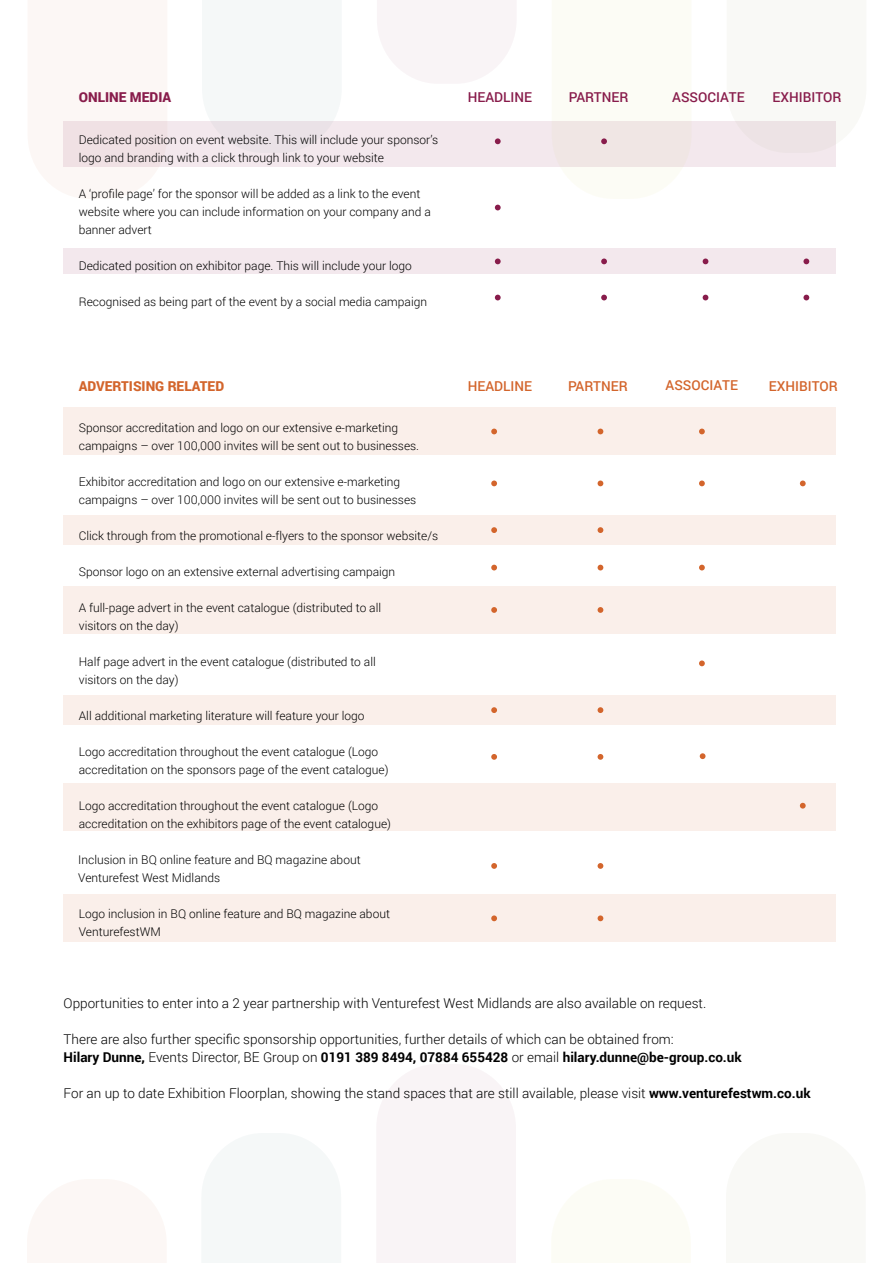
<style>
.page{position:relative;width:893px;height:1263px;background:#fff}
.page>*{position:absolute;margin:0;border:0;box-sizing:border-box;transform-origin:0 0}
.t1{font:500 13.65px "Roboto";color:#881c4b}
.t2{font:500 13.65px "Roboto";color:#d3652c}
.t3{font:900 13.65px "Roboto";color:#d3652c}
.t4{font:900 13.65px "Roboto";color:#881c4b}
.t5{font:300 13.5px/18px "Roboto";color:#000}
.t6{font:300 12px/18px "Roboto";color:#000}
.s1{font-weight:700}
</style>
<div class="page">
<svg style="left:377px;top:0;width:139px;height:83px"></svg>
<svg style="left:63px;top:121px;width:104px;height:46px"></svg>
<div style="left:377px;top:1064px;width:139px;height:199px;background:#f9f4f6"></div>
<div style="left:64px;top:121px;width:772px;height:45px;background:#f3e8ed"></div>
<div style="left:64px;top:248px;width:772px;height:26px;background:#f3e8ed"></div>
<div style="left:64px;top:408px;width:772px;height:47px;background:#faefea"></div>
<div style="left:64px;top:586px;width:772px;height:48px;background:#faefea"></div>
<div style="left:64px;top:784px;width:772px;height:47px;background:#faefea"></div>
<div style="left:64px;top:894px;width:772px;height:48px;background:#faefea"></div>
<div style="left:64px;top:515px;width:772px;height:30px;background:#faefea"></div>
<div style="left:64px;top:695px;width:772px;height:30px;background:#faefea"></div>
<svg style="left:495px;top:138px;width:6px;height:6px"></svg>
<svg style="left:495px;top:205px;width:6px;height:5px"></svg>
<svg style="left:495px;top:258px;width:6px;height:6px"></svg>
<svg style="left:495px;top:295px;width:6px;height:5px"></svg>
<div style="left:552px;top:138px;width:140px;height:29px;background:#f0e6e4"></div>
<svg style="left:601px;top:258px;width:6px;height:6px"></svg>
<svg style="left:601px;top:295px;width:6px;height:5px"></svg>
<svg style="left:703px;top:258px;width:5px;height:6px"></svg>
<svg style="left:703px;top:295px;width:5px;height:5px"></svg>
<svg style="left:803px;top:258px;width:6px;height:6px"></svg>
<svg style="left:803px;top:295px;width:6px;height:5px"></svg>
<svg style="left:491px;top:429px;width:6px;height:5px"></svg>
<svg style="left:491px;top:480px;width:6px;height:6px"></svg>
<svg style="left:491px;top:527px;width:6px;height:6px"></svg>
<svg style="left:491px;top:565px;width:6px;height:5px"></svg>
<svg style="left:491px;top:607px;width:6px;height:6px"></svg>
<svg style="left:491px;top:707px;width:6px;height:6px"></svg>
<svg style="left:491px;top:754px;width:6px;height:6px"></svg>
<svg style="left:491px;top:863px;width:6px;height:6px"></svg>
<svg style="left:491px;top:915px;width:6px;height:6px"></svg>
<svg style="left:598px;top:429px;width:5px;height:5px"></svg>
<svg style="left:598px;top:480px;width:5px;height:6px"></svg>
<svg style="left:598px;top:527px;width:5px;height:6px"></svg>
<svg style="left:598px;top:565px;width:5px;height:5px"></svg>
<svg style="left:598px;top:607px;width:5px;height:6px"></svg>
<svg style="left:598px;top:707px;width:5px;height:6px"></svg>
<svg style="left:598px;top:754px;width:5px;height:6px"></svg>
<svg style="left:700px;top:753px;width:5px;height:6px"></svg>
<svg style="left:598px;top:863px;width:5px;height:6px"></svg>
<svg style="left:598px;top:915px;width:5px;height:6px"></svg>
<svg style="left:699px;top:429px;width:6px;height:5px"></svg>
<svg style="left:699px;top:480px;width:6px;height:6px"></svg>
<svg style="left:699px;top:565px;width:6px;height:5px"></svg>
<svg style="left:699px;top:660px;width:6px;height:6px"></svg>
<svg style="left:800px;top:480px;width:6px;height:6px"></svg>
<svg style="left:800px;top:803px;width:6px;height:5px"></svg>
<p class="t4" style="left:79px;top:87px;width:94px">ONLINE MEDIA</p>
<p class="t6" style="left:79px;top:130px;width:361px">Dedicated position on event website. This will include your sponsor’s logo and branding with a click through link to your website</p>
<p class="t6" style="left:79px;top:184px;width:353px">A ‘profile page’ for the sponsor will be added as a link to the event website where you can include information on your company and a banner advert</p>
<p class="t6" style="left:79px;top:256px;width:334px">Dedicated position on exhibitor page. This will include your logo</p>
<p class="t6" style="left:79px;top:292px;width:350px">Recognised as being part of the event by a social media campaign</p>
<p class="t3" style="left:79px;top:376px;width:147px">ADVERTISING RELATED</p>
<p class="t6" style="left:79px;top:418px;width:342px">Sponsor accreditation and logo on our extensive e-marketing campaigns – over 100,000 invites will be sent out to businesses.</p>
<p class="t6" style="left:79px;top:472px;width:339px">Exhibitor accreditation and logo on our extensive e-marketing campaigns – over 100,000 invites will be sent out to businesses</p>
<p class="t6" style="left:79px;top:526px;width:361px">Click through from the promotional e-flyers to the sponsor website/s</p>
<p class="t6" style="left:79px;top:562px;width:318px">Sponsor logo on an extensive external advertising campaign</p>
<p class="t6" style="left:79px;top:598px;width:304px">A full-page advert in the event catalogue (distributed to all visitors on the day)</p>
<p class="t6" style="left:79px;top:652px;width:298px">Half page advert in the event catalogue (distributed to all visitors on the day)</p>
<p class="t6" style="left:79px;top:706px;width:287px">All additional marketing literature will feature your logo</p>
<p class="t6" style="left:79px;top:742px;width:311px">Logo accreditation throughout the event catalogue (Logo accreditation on the sponsors page of the event catalogue)</p>
<p class="t6" style="left:79px;top:796px;width:314px">Logo accreditation throughout the event catalogue (Logo accreditation on the exhibitors page of the event catalogue)</p>
<p class="t6" style="left:78px;top:850px;width:284px">Inclusion in BQ online feature and BQ magazine about<br>Venturefest West Midlands</p>
<p class="t6" style="left:79px;top:904px;width:313px">Logo inclusion in BQ online feature and BQ magazine about<br>VenturefestWM</p>
<p class="t1" style="left:468px;top:87px;width:66px">HEADLINE</p>
<p class="t2" style="left:468px;top:376px;width:66px">HEADLINE</p>
<p class="t1" style="left:569px;top:87px;width:61px">PARTNER</p>
<p class="t2" style="left:568px;top:376px;width:61px">PARTNER</p>
<p class="t1" style="left:672px;top:87px;width:74px">ASSOCIATE</p>
<p class="t1" style="left:772px;top:87px;width:70px">EXHIBITOR</p>
<p class="t2" style="left:665px;top:376px;width:74px">ASSOCIATE</p>
<p class="t2" style="left:769px;top:376px;width:70px">EXHIBITOR</p>
<p class="t5" style="left:64px;top:994px;width:644px">Opportunities to enter into a 2 year partnership with Venturefest West Midlands are also available on request.</p>
<p class="t5" style="left:64px;top:1030px;width:680px">There are also further specific sponsorship opportunities, further details of which can be obtained from:<br><span class="s1">Hilary Dunne,</span> Events Director, BE Group on <span class="s1">0191 389 8494, 07884 655428</span> or email <span class="s1">hilary.dunne@be-group.co.uk</span></p>
<p class="t5" style="left:64px;top:1084px;width:748px">For an up to date Exhibition Floorplan, showing the stand spaces that are still available, please visit <span class="s1">www.venturefestwm.co.uk</span></p>
</div>
